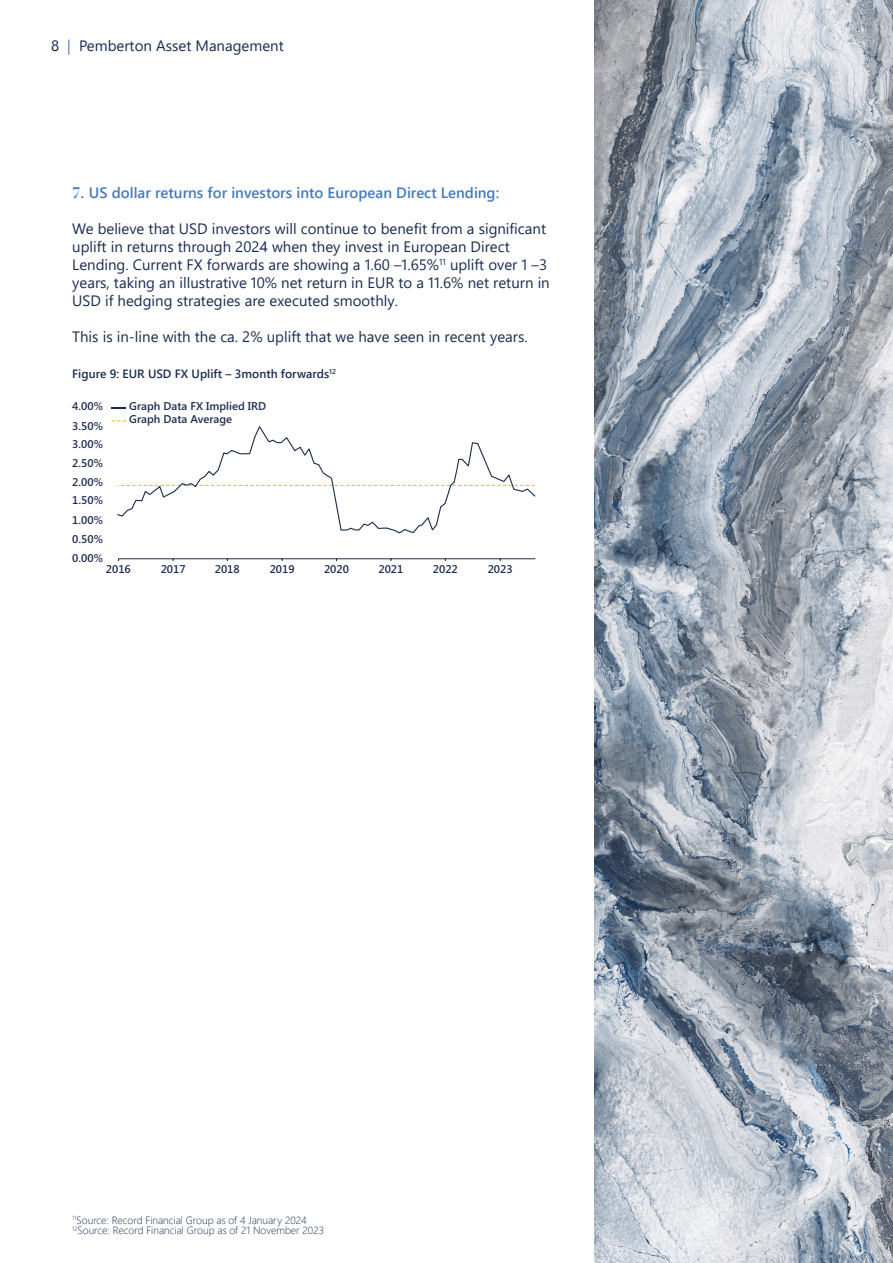
<style>
.page{position:relative;width:893px;height:1263px;background:#fff}
.page>*{position:absolute;margin:0;border:0;box-sizing:border-box;transform-origin:0 0}
.t1{font:15px/18px "Segoe UI";color:#192c50}
.t2{font:600 15px "Segoe UI";color:#457abd}
.t3{font:600 12px "Segoe UI";color:#192c50}
.t4{font:600 11.25px/18.9px "Segoe UI";color:#1c2c4f}
.t5{font:300 10.5px/10.5px "Segoe UI";color:#192c50}
.s1{color:#457abd}
.s2{font-family:"Didot";font-weight:700}
</style>
<div class="page">
<img style="left:594px;top:0;width:299px;height:1263px">
<svg style="left:111px;top:407px;width:15px;height:2px"></svg>
<svg style="left:111px;top:420px;width:15px;height:1px"></svg>
<hr style="left:118px;top:558px;width:417px;height:1px;background:#1c2c4f">
<svg style="left:117px;top:426px;width:418px;height:108px"></svg>
<p class="t1" style="left:51px;top:36px;width:234px">8 <span class="s1">|</span> Pemberton Asset Management</p>
<p class="t2" style="left:72px;top:179px;width:428px"><span class="s2">7.</span> US dollar returns for investors into European Direct Lending:</p>
<p class="t1" style="left:72px;top:218px;width:479px">We believe that USD investors will continue to benefit from a significant uplift in returns through 2024 when they invest in European Direct Lending. Current FX forwards are showing a 1.60 –1.65%<sup>11</sup> uplift over 1 –3 years, taking an illustrative 10% net return in EUR to a 11.6% net return in USD if hedging strategies are executed smoothly.</p>
<p class="t1" style="left:72px;top:326px;width:457px">This is in-line with the ca. 2% uplift that we have seen in recent years.</p>
<p class="t3" style="left:72px;top:363px;width:265px">Figure 9: EUR USD FX Uplift – 3month forwards<sup>12</sup></p>
<p class="t4" style="left:129px;top:399px;width:138px;line-height:13px">Graph Data FX Implied IRD<br>Graph Data Average</p>
<p class="t4" style="left:72px;top:396px;width:32px;text-align:justify">4.00% 3.50% 3.00% 2.50% 2.00%</p>
<p class="t4" style="left:72px;top:510px;width:32px">1.00%<br>0.50%</p>
<p class="t4" style="left:72px;top:490px;width:32px">1.50%</p>
<p class="t4" style="left:72px;top:547px;width:32px">0.00%</p>
<p class="t4" style="left:106px;top:559px;width:26px">2016</p>
<p class="t4" style="left:161px;top:559px;width:26px">2017</p>
<p class="t4" style="left:215px;top:559px;width:26px">2018</p>
<p class="t4" style="left:270px;top:559px;width:26px">2019</p>
<p class="t4" style="left:324px;top:559px;width:26px">2020</p>
<p class="t4" style="left:378px;top:559px;width:26px">2021</p>
<p class="t4" style="left:433px;top:559px;width:26px">2022</p>
<p class="t4" style="left:488px;top:559px;width:26px">2023</p>
<p class="t5" style="left:72px;top:1213px;width:253px"><sup>11</sup>Source: Record Financial Group as of 4 January 2024<br><sup>12</sup>Source: Record Financial Group as of 21 November 2023</p>
</div>
